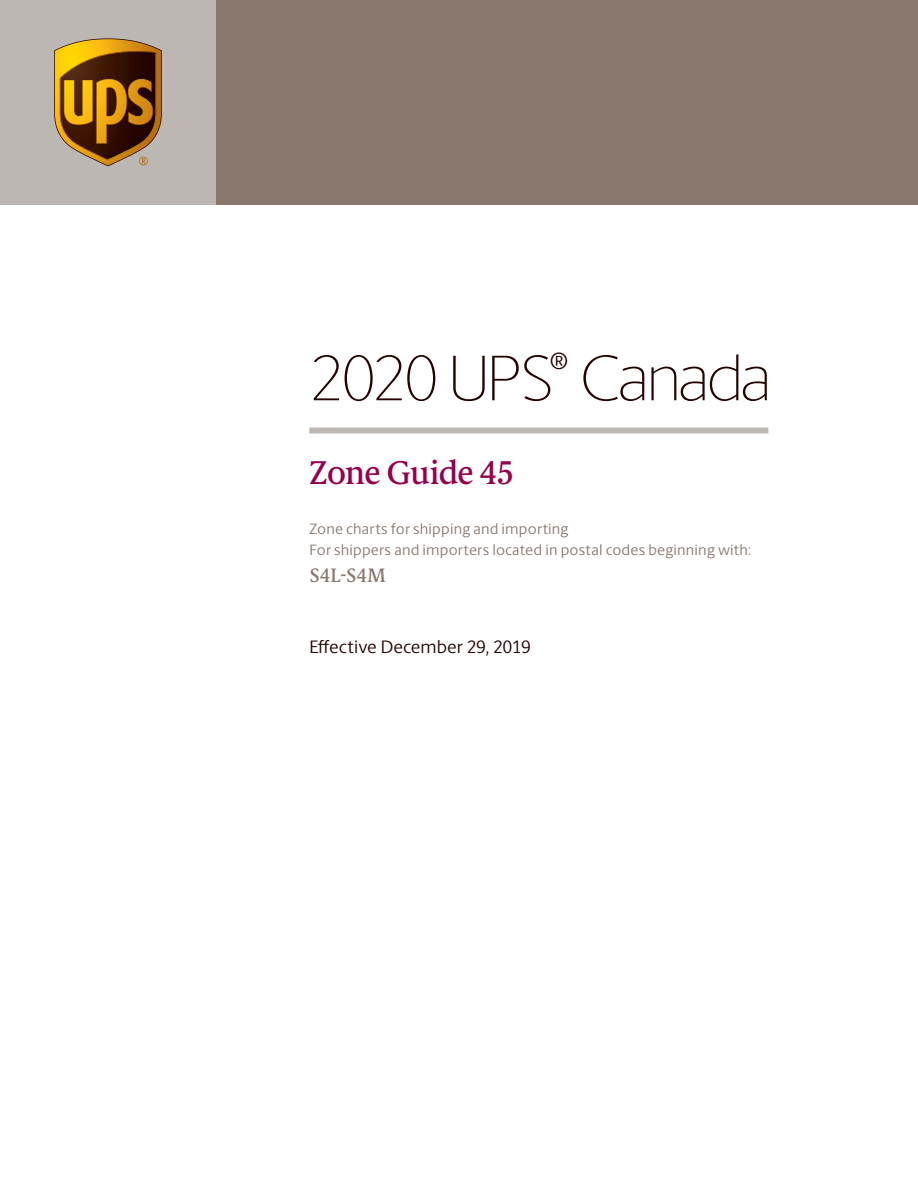
<style>
.page{position:relative;width:918px;height:1188px;background:#fff}
.page>*{position:absolute;margin:0;border:0;box-sizing:border-box;transform-origin:0 0}
.t1{font:200 64.5px "UPS Berlingske Sans";letter-spacing:-.04em;color:#230300}
.t2{font:500 33px "UPS Berlingske Serif Tx";letter-spacing:-.025em;color:#96014d}
.t3{font:23.7px "UPS Berlingske Sans";color:#230300}
.t4{font:500 19.5px "UPS Berlingske Serif Tx";letter-spacing:.015em;color:#8a786f}
.t5{font:18px "UPS Berlingske Sans";color:#230300}
.t6{font:15px/21px "UPS Berlingske Sans";letter-spacing:.01em;color:#8a786f}
</style>
<div class="page">
<div style="left:309px;top:428px;width:459px;height:6px;background:#bdb7b3"></div>
<div style="left:0;top:0;width:918px;height:205px;background:#8a786f"></div>
<div style="left:0;top:0;width:216px;height:205px;background:#bdb7b3"></div>
<svg style="left:54px;top:38px;width:108px;height:128px"></svg>
<h3 class="t3" style="left:550px;top:344px;width:20px">®</h3>
<h1 class="t1" style="left:309px;top:340px;width:464px">2020 UPS Canada</h1>
<h2 class="t2" style="left:309px;top:449px;width:206px">Zone Guide 45</h2>
<p class="t6" style="left:309px;top:518px;width:443px">Zone charts for shipping and importing<br>For shippers and importers located in postal codes beginning with:</p>
<h3 class="t4" style="left:310px;top:562px;width:78px">S4L-S4M</h3>
<p class="t5" style="left:309px;top:634px;width:223px">Effective December 29, 2019</p>
</div>
